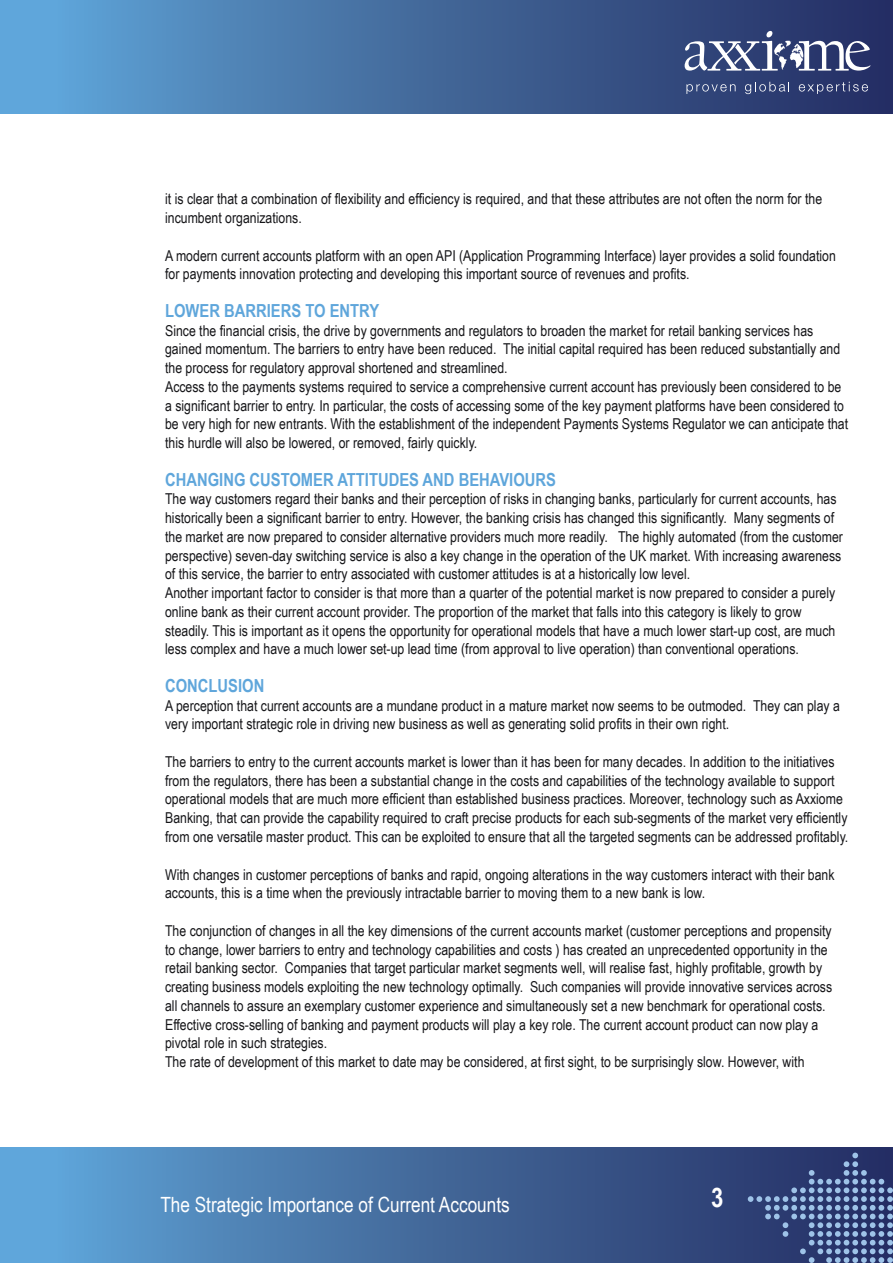
<style>
.page{position:relative;width:893px;height:1263px;background:#fff}
.page>*{position:absolute;margin:0;border:0;box-sizing:border-box;transform-origin:0 0}
.t1{font:700 27px "Arial Narrow";color:#fff}
.t2{font:21px "Arial Narrow";color:#fff}
.t3{font:700 18px "Arial Narrow";color:#5fa6db}
.t4{font:15px/18.8px "Arial Narrow";color:#161619}
</style>
<div class="page">
<img style="left:1px;top:0;width:892px;height:113px">
<img style="left:2px;top:1147px;width:746px;height:116px">
<svg style="left:685px;top:31px;width:185px;height:40px"></svg>
<svg style="left:686px;top:84px;width:50px;height:10px"></svg>
<svg style="left:745px;top:82px;width:44px;height:12px"></svg>
<svg style="left:799px;top:82px;width:69px;height:12px"></svg>
<svg style="left:748px;top:1147px;width:145px;height:116px;background:#3f5183"></svg>
<svg style="left:0;top:1147px;width:2px;height:116px"></svg>
<p class="t4" style="left:165px;top:189px;width:659px">it is clear that a combination of flexibility and efficiency is required, and that these attributes are not often the norm for the incumbent organizations.</p>
<p class="t4" style="left:165px;top:245px;width:672px">A modern current accounts platform with an open API (Application Programming Interface) layer provides a solid foundation for payments innovation protecting and developing this important source of revenues and profits.</p>
<p class="t3" style="left:165px;top:304px;width:216px">LOWER BARRIERS TO ENTRY</p>
<p class="t4" style="left:165px;top:320px;width:685px">Since the financial crisis, the drive by governments and regulators to broaden the market for retail banking services has gained momentum. The barriers to entry have been reduced. The initial capital required has been reduced substantially and the process for regulatory approval shortened and streamlined.<br>Access to the payments systems required to service a comprehensive current account has previously been considered to be a significant barrier to entry. In particular, the costs of accessing some of the key payment platforms have been considered to be very high for new entrants. With the establishment of the independent Payments Systems Regulator we can anticipate that this hurdle will also be lowered, or removed, fairly quickly.</p>
<p class="t3" style="left:165px;top:473px;width:392px">CHANGING CUSTOMER ATTITUDES AND BEHAVIOURS</p>
<p class="t4" style="left:165px;top:489px;width:679px">The way customers regard their banks and their perception of risks in changing banks, particularly for current accounts, has historically been a significant barrier to entry. However, the banking crisis has changed this significantly. Many segments of the market are now prepared to consider alternative providers much more readily. The highly automated (from the customer perspective) seven-day switching service is also a key change in the operation of the UK market. With increasing awareness of this service, the barrier to entry associated with customer attitudes is at a historically low level.<br>Another important factor to consider is that more than a quarter of the potential market is now prepared to consider a purely online bank as their current account provider. The proportion of the market that falls into this category is likely to grow steadily. This is important as it opens the opportunity for operational models that have a much lower start-up cost, are much less complex and have a much lower set-up lead time (from approval to live operation) than conventional operations.</p>
<p class="t3" style="left:165px;top:679px;width:101px">CONCLUSION</p>
<p class="t4" style="left:165px;top:695px;width:676px">A perception that current accounts are a mundane product in a mature market now seems to be outmoded. They can play a very important strategic role in driving new business as well as generating solid profits in their own right.</p>
<p class="t4" style="left:165px;top:752px;width:685px">The barriers to entry to the current accounts market is lower than it has been for many decades. In addition to the initiatives from the regulators, there has been a substantial change in the costs and capabilities of the technology available to support operational models that are much more efficient than established business practices. Moreover, technology such as Axxiome Banking, that can provide the capability required to craft precise products for each sub-segments of the market very efficiently from one versatile master product. This can be exploited to ensure that all the targeted segments can be addressed profitably.</p>
<p class="t4" style="left:165px;top:864px;width:671px">With changes in customer perceptions of banks and rapid, ongoing alterations in the way customers interact with their bank accounts, this is a time when the previously intractable barrier to moving them to a new bank is low.</p>
<p class="t4" style="left:165px;top:920px;width:669px">The conjunction of changes in all the key dimensions of the current accounts market (customer perceptions and propensity to change, lower barriers to entry and technology capabilities and costs ) has created an unprecedented opportunity in the retail banking sector. Companies that target particular market segments well, will realise fast, highly profitable, growth by creating business models exploiting the new technology optimally. Such companies will provide innovative services across all channels to assure an exemplary customer experience and simultaneously set a new benchmark for operational costs.<br>Effective cross-selling of banking and payment products will play a key role. The current account product can now play a pivotal role in such strategies.<br>The rate of development of this market to date may be considered, at first sight, to be surprisingly slow. However, with</p>
<h2 class="t2" style="left:160px;top:1196px;width:351px">The Strategic Importance of Current Accounts</h2>
<h1 class="t1" style="left:711px;top:1187px;width:14px">3</h1>
</div>
